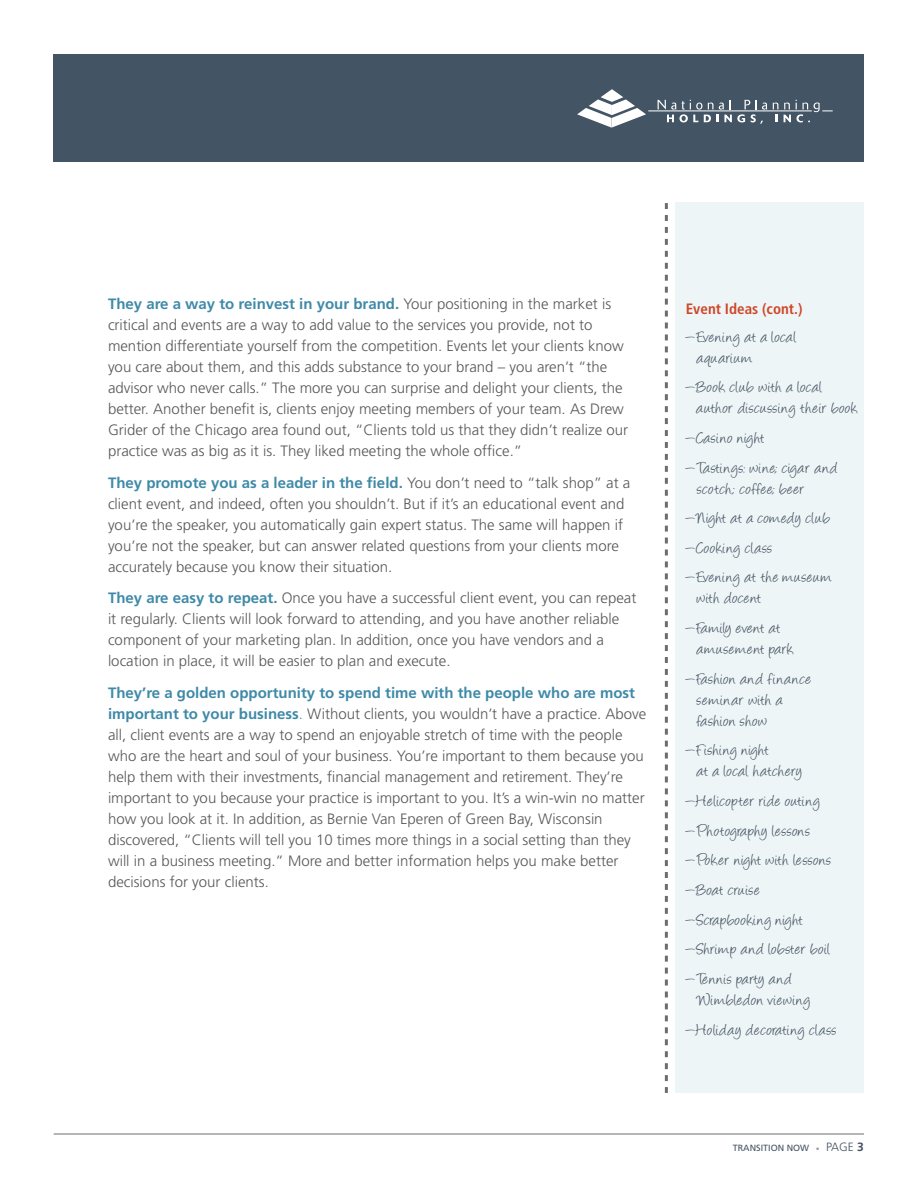
<style>
.page{position:relative;width:918px;height:1188px;background:#fff}
.page>*{position:absolute;margin:0;border:0;box-sizing:border-box;transform-origin:0 0}
.t1{font:18px/29.7px "Angelina";letter-spacing:.035em;color:#435464}
.t2{font:18px/29.7px "Angelina";letter-spacing:.06em;color:#435464;text-align:center}
.t3{font:300 15px/21px "Frutiger";color:#57585a}
.t4{font:700 condensed 15px "Frutiger";color:#ce4628}
.t5{font:9px "Frutiger";color:#435464}
.s1{font-weight:700;color:#3f8aa8}
.s2{color:#3f8aa8}
.s3{font-family:"Gotham";font-weight:100;font-size:12px;color:#95979a}
.s4{font-weight:300;font-size:12px}
.s5{font-weight:700;font-size:12px}
</style>
<div class="page">
<svg style="left:665px;top:203px;width:3px;height:890px"></svg>
<hr style="left:54px;top:1134px;width:810px;height:1px;background:#6c6d70">
<div style="left:54px;top:54px;width:810px;height:108px;background:#435464"></div>
<div style="left:675px;top:202px;width:189px;height:892px;background:#eef5f6"></div>
<svg style="left:577px;top:89px;width:69px;height:39px"></svg>
<svg style="left:773px;top:103px;width:5px;height:6px"></svg>
<hr style="left:648px;top:111px;width:164px;height:1px;background:#fff">
<svg style="left:658px;top:100px;width:109px;height:24px"></svg>
<svg style="left:776px;top:115px;width:2px;height:7px"></svg>
<svg style="left:784px;top:100px;width:49px;height:22px"></svg>
<p class="t3" style="left:108px;top:293px;width:522px"><span class="s1">They are a way to reinvest in your brand.</span> Your positioning in the market is critical and events are a way to add value to the services you provide, not to mention differentiate yourself from the competition. Events let your clients know you care about them, and this adds substance to your brand – you aren’t “the advisor who never calls.” The more you can surprise and delight your clients, the better. Another benefit is, clients enjoy meeting members of your team. As Drew Grider of the Chicago area found out, “Clients told us that they didn’t realize our practice was as big as it is. They liked meeting the whole office.”</p>
<p class="t3" style="left:108px;top:472px;width:524px"><span class="s1">They promote you as a leader in the field.</span> You don’t need to “talk shop” at a client event, and indeed, often you shouldn’t. But if it’s an educational event and you’re the speaker, you automatically gain expert status. The same will happen if you’re not the speaker, but can answer related questions from your clients more accurately because you know their situation.</p>
<p class="t3" style="left:108px;top:588px;width:530px"><span class="s1">They are easy to repeat.</span> Once you have a successful client event, you can repeat it regularly. Clients will look forward to attending, and you have another reliable component of your marketing plan. In addition, once you have vendors and a location in place, it will be easier to plan and execute.</p>
<p class="t3" style="left:108px;top:682px;width:540px"><span class="s1">They’re a golden opportunity to spend time with the people who are most important to your business</span><span class="s2">.</span> Without clients, you wouldn’t have a practice. Above all, client events are a way to spend an enjoyable stretch of time with the people who are the heart and soul of your business. You’re important to them because you help them with their investments, financial management and retirement. They’re important to you because your practice is important to you. It’s a win-win no matter how you look at it. In addition, as Bernie Van Eperen of Green Bay, Wisconsin discovered, “Clients will tell you 10 times more things in a social setting than they will in a business meeting.” More and better information helps you make better decisions for your clients.</p>
<p class="t4" style="left:686px;top:300px;width:118px">Event Ideas (cont.)</p>
<p class="t1" style="left:697px;top:328px;width:101px;line-height:21px;text-indent:-11px">—Evening at a local aquarium</p>
<p class="t1" style="left:697px;top:378px;width:162px;line-height:21px;text-indent:-11px">—Book club with a local author discussing their book</p>
<p class="t1" style="left:686px;top:425px;width:153px">—Casino night<br>—Tastings: wine; cigar and</p>
<p class="t1" style="left:686px;top:475px;width:148px;text-indent:11px">scotch; coffee; beer —Night at a comedy club —Cooking class<br>—Evening at the museum</p>
<p class="t1" style="left:686px;top:585px;width:96px;text-align:center">with docent —Family event at</p>
<p class="t2" style="left:686px;top:636px;width:127px">amusement park —Fashion and finance</p>
<p class="t1" style="left:697px;top:691px;width:87px;line-height:21px">seminar with a fashion show</p>
<p class="t1" style="left:697px;top:742px;width:107px;line-height:21px;text-indent:-11px">—Fishing night<br>at a local hatchery</p>
<p class="t1" style="left:686px;top:788px;width:147px">—Helicopter ride outing —Photography lessons —Poker night with lessons —Boat cruise —Scrapbooking night —Shrimp and lobster boil —Tennis party and</p>
<p class="t1" style="left:686px;top:987px;width:152px;text-indent:11px">Wimbledon viewing —Holiday decorating class</p>
<p class="t5" style="left:733px;top:1143px;width:133px">TRANSITION NOW <span class="s3">•</span> <span class="s4">PAGE</span> <span class="s5">3</span></p>
</div>
